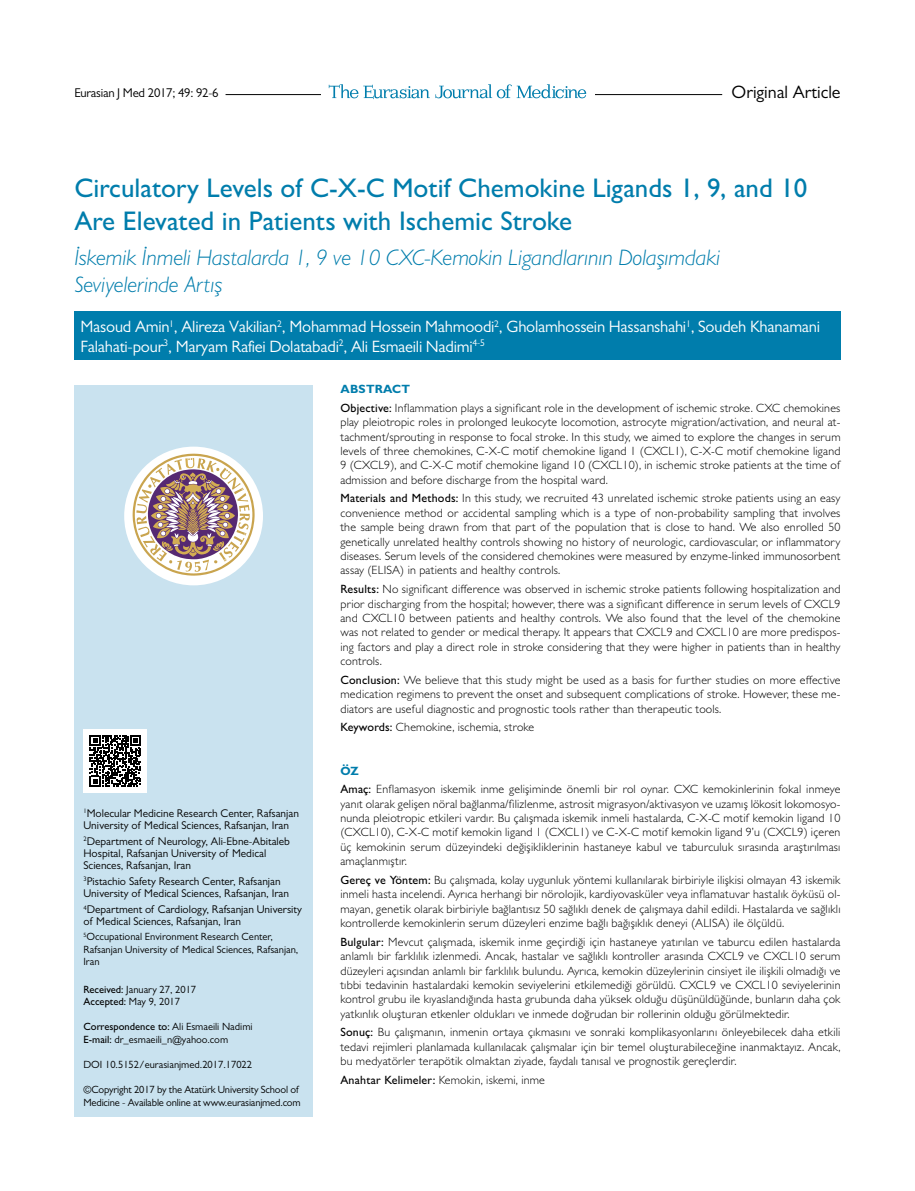
<style>
.page{position:relative;width:915px;height:1191px;background:#fff}
.page>*{position:absolute;margin:0;border:0;box-sizing:border-box;transform-origin:0 0}
.t1{font:500 27px/32.4px "Gill Sans MT Pro";color:#007dac}
.t2{font:italic 300 22.5px/27px "Gill Sans MT Pro";color:#007dac}
.t3{font:18px "Gill Sans MT Pro";color:#000}
.t4{font:16.5px/19.8px "Gill Sans MT Pro";letter-spacing:-.015em;color:#fff}
.t5{font:12.75px "Gill Sans MT Pro";letter-spacing:-.02em;color:#000}
.t6{font:300 12px/14.4px "Gill Sans MT Pro";letter-spacing:.015em;color:#000;text-align:justify}
.t7{font:11.25px/12px "Gill Sans MT Pro";color:#000}
.t8{font:10.5px/12.6px "Gill Sans MT Pro";color:#000}
.s1{font-weight:500}
.s2{font-weight:700;color:#007dac}
</style>
<div class="page">
<div style="left:74px;top:385px;width:239px;height:731px;background:#c9e2ef"></div>
<hr style="left:225px;top:94px;width:497px;height:1px;background:#000">
<div style="left:321px;top:80px;width:273px;height:25px;background:#fff"></div>
<svg style="left:328px;top:84px;width:101px;height:15px"></svg>
<svg style="left:435px;top:84px;width:151px;height:14px"></svg>
<div style="left:83px;top:729px;width:64px;height:63px;background:#fff"></div>
<svg style="left:90px;top:735px;width:51px;height:51px"></svg>
<div style="left:124px;top:446px;width:139px;height:139px;background:#fff;border-radius:50%"></div>
<svg style="left:132px;top:454px;width:122px;height:121px"></svg>
<div style="left:74px;top:311px;width:766px;height:48px;background:#007dac"></div>
<p class="t5" style="left:74px;top:85px;width:146px">Eurasian J Med 2017; 49: 92-6</p>
<h3 class="t3" style="left:731px;top:81px;width:110px">Original Article</h3>
<h1 class="t1" style="left:74px;top:172px;width:734px">Circulatory Levels of C-X-C Motif Chemokine Ligands 1, 9, and 10<br>Are Elevated in Patients with Ischemic Stroke</h1>
<h2 class="t2" style="left:74px;top:244px;width:647px">İskemik İnmeli Hastalarda 1, 9 ve 10 CXC-Kemokin Ligandlarının Dolaşımdaki<br>Seviyelerinde Artış</h2>
<h3 class="t4" style="left:80px;top:316px;width:740px">Masoud Amin<sup>1</sup>, Alireza Vakilian<sup>2</sup>, Mohammad Hossein Mahmoodi<sup>2</sup>, Gholamhossein Hassanshahi<sup>1</sup>, Soudeh Khanamani<br>Falahati-pour<sup>3</sup>, Maryam Rafiei Dolatabadi<sup>2</sup>, Ali Esmaeili Nadimi<sup>4-5</sup></h3>
<p class="t7" style="left:83px;top:806px;width:217px"><sup>1</sup>Molecular Medicine Research Center, Rafsanjan<br>University of Medical Sciences, Rafsanjan, Iran</p>
<p class="t7" style="left:83px;top:835px;width:208px"><sup>2</sup>Department of Neurology, Ali-Ebne-Abitaleb<br>Hospital, Rafsanjan University of Medical<br>Sciences, Rafsanjan, Iran</p>
<p class="t7" style="left:83px;top:875px;width:207px"><sup>3</sup>Pistachio Safety Research Center, Rafsanjan<br>University of Medical Sciences, Rafsanjan, Iran</p>
<p class="t7" style="left:83px;top:903px;width:220px"><sup>4</sup>Department of Cardiology, Rafsanjan University of Medical Sciences, Rafsanjan, Iran</p>
<p class="t8" style="left:83px;top:930px;width:216px"><sup>5</sup>Occupational Environment Research Center,<br>Rafsanjan University of Medical Sciences, Rafsanjan,<br>Iran</p>
<p class="t8" style="left:83px;top:982px;width:114px"><span class="s1">Received:</span> January 27, 2017<br><span class="s1">Accepted:</span> May 9, 2017</p>
<p class="t8" style="left:83px;top:1020px;width:170px"><span class="s1">Correspondence to:</span> Ali Esmaeili Nadimi<br><span class="s1">E-mail:</span> dr_esmaeili_n@yahoo.com</p>
<p class="t8" style="left:83px;top:1058px;width:170px">DOI 10.5152/eurasianjmed.2017.17022</p>
<p class="t8" style="left:83px;top:1083px;width:219px">©Copyright 2017 by the Atatürk University School of<br>Medicine - Available online at www.eurasianjmed.com</p>
<p class="t6" style="left:340px;top:379px;width:501px;line-height:18.6px"><span class="s2">ABSTRACT<br></span><span class="s1">Objective:</span> Inflammation plays a significant role in the development of ischemic stroke. CXC chemokines</p>
<p class="t6" style="left:340px;top:415px;width:501px">play pleiotropic roles in prolonged leukocyte locomotion, astrocyte migration/activation, and neural at&shy;tachment/sprouting in response to focal stroke. In this study, we aimed to explore the changes in serum levels of three chemokines, C-X-C motif chemokine ligand 1 (CXCL1), C-X-C motif chemokine ligand 9 (CXCL9), and C-X-C motif chemokine ligand 10 (CXCL10), in ischemic stroke patients at the time of admission and before discharge from the hospital ward.</p>
<p class="t6" style="left:340px;top:491px;width:501px"><span class="s1">Materials and Methods:</span> In this study, we recruited 43 unrelated ischemic stroke patients using an easy convenience method or accidental sampling which is a type of non-probability sampling that involves the sample being drawn from that part of the population that is close to hand. We also enrolled 50 genetically unrelated healthy controls showing no history of neurologic, cardiovascular, or inflammatory diseases. Serum levels of the considered chemokines were measured by enzyme-linked immunosorbent assay (ELISA) in patients and healthy controls.</p>
<p class="t6" style="left:340px;top:582px;width:501px"><span class="s1">Results:</span> No significant difference was observed in ischemic stroke patients following hospitalization and prior discharging from the hospital; however, there was a significant difference in serum levels of CXCL9 and CXCL10 between patients and healthy controls. We also found that the level of the chemokine was not related to gender or medical therapy. It appears that CXCL9 and CXCL10 are more predispos&shy;ing factors and play a direct role in stroke considering that they were higher in patients than in healthy controls.</p>
<p class="t6" style="left:340px;top:672px;width:501px"><span class="s1">Conclusion:</span> We believe that this study might be used as a basis for further studies on more effective medication regimens to prevent the onset and subsequent complications of stroke. However, these me&shy;diators are useful diagnostic and prognostic tools rather than therapeutic tools.</p>
<p class="t6" style="left:340px;top:720px;width:195px"><span class="s1">Keywords:</span> Chemokine, ischemia, stroke</p>
<p class="t6" style="left:340px;top:761px;width:501px;line-height:18.6px"><span class="s2">ÖZ<br></span><span class="s1">Amaç:</span> Enflamasyon iskemik inme gelişiminde önemli bir rol oynar. CXC kemokinlerinin fokal inmeye</p>
<p class="t6" style="left:340px;top:796px;width:501px">yanıt olarak gelişen nöral bağlanma/filizlenme, astrosit migrasyon/aktivasyon ve uzamış lökosit lokomosyo&shy;nunda pleiotropic etkileri vardır. Bu çalışmada iskemik inmeli hastalarda, C-X-C motif kemokin ligand 10 (CXCL10), C-X-C motif kemokin ligand 1 (CXCL1) ve C-X-C motif kemokin ligand 9’u (CXCL9) içeren üç kemokinin serum düzeyindeki değişikliklerinin hastaneye kabul ve taburculuk sırasında araştırılması amaçlanmıştır.</p>
<p class="t6" style="left:340px;top:872px;width:501px"><span class="s1">Gereç ve Yöntem:</span> Bu çalışmada, kolay uygunluk yöntemi kullanılarak birbiriyle ilişkisi olmayan 43 iskemik inmeli hasta incelendi. Ayrıca herhangi bir nörolojik, kardiyovasküler veya inflamatuvar hastalık öyküsü ol&shy;mayan, genetik olarak birbiriyle bağlantısız 50 sağlıklı denek de çalışmaya dahil edildi. Hastalarda ve sağlıklı kontrollerde kemokinlerin serum düzeyleri enzime bağlı bağışıklık deneyi (ALISA) ile ölçüldü.</p>
<p class="t6" style="left:340px;top:934px;width:501px"><span class="s1">Bulgular:</span> Mevcut çalışmada, iskemik inme geçirdiği için hastaneye yatırılan ve taburcu edilen hastalarda anlamlı bir farklılık izlenmedi. Ancak, hastalar ve sağlıklı kontroller arasında CXCL9 ve CXCL10 serum düzeyleri açısından anlamlı bir farklılık bulundu. Ayrıca, kemokin düzeylerinin cinsiyet ile ilişkili olmadığı ve tıbbi tedavinin hastalardaki kemokin seviyelerini etkilemediği görüldü. CXCL9 ve CXCL10 seviyelerinin kontrol grubu ile kıyaslandığında hasta grubunda daha yüksek olduğu düşünüldüğünde, bunların daha çok yatkınlık oluşturan etkenler oldukları ve inmede doğrudan bir rollerinin olduğu görülmektedir.</p>
<p class="t6" style="left:340px;top:1025px;width:501px"><span class="s1">Sonuç:</span> Bu çalışmanın, inmenin ortaya çıkmasını ve sonraki komplikasyonlarını önleyebilecek daha etkili tedavi rejimleri planlamada kullanılacak çalışmalar için bir temel oluşturabileceğine inanmaktayız. Ancak, bu medyatörler terapötik olmaktan ziyade, faydalı tanısal ve prognostik gereçlerdir.</p>
<p class="t6" style="left:340px;top:1072px;width:206px"><span class="s1">Anahtar Kelimeler:</span> Kemokin, iskemi, inme</p>
</div>
